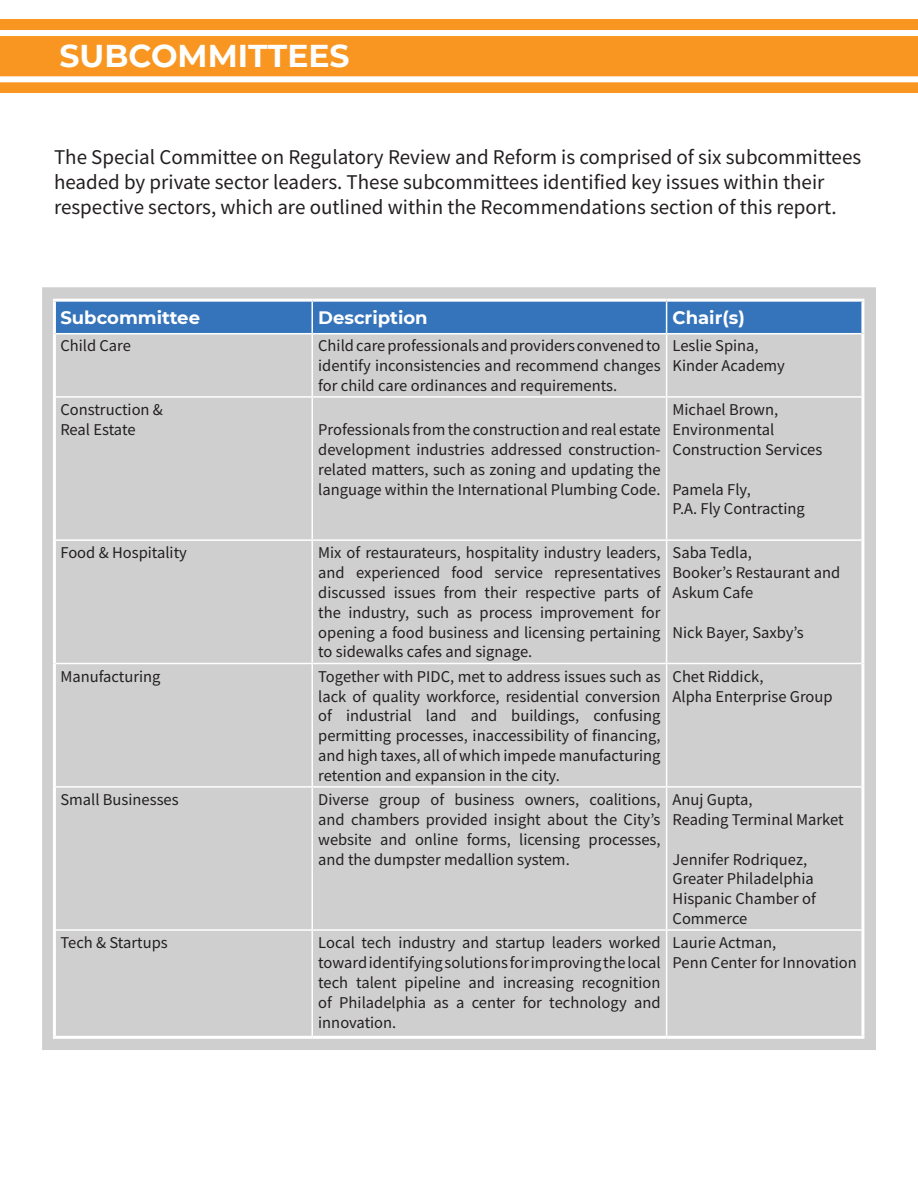
<style>
.page{position:relative;width:918px;height:1188px;background:#fff}
.page>*{position:absolute;margin:0;border:0;box-sizing:border-box;transform-origin:0 0}
.t1{font:700 31.5px "Montserrat";color:#fff}
.t2{font:21px/25.2px "Source Sans Pro";color:#231f20}
.t3{font:700 18px "Montserrat";color:#fff}
.t4{font:16.5px/19.8px "Source Sans Pro";color:#231f20}
</style>
<div class="page">
<div style="left:43px;top:288px;width:832px;height:761px;background:#cfcfd0"></div>
<div style="left:56px;top:302px;width:805px;height:31px;background:#3574ba"></div>
<hr style="left:667px;top:333px;width:194px;height:1px;background:#fff">
<hr style="left:56px;top:333px;width:256px;height:1px;background:#fff">
<hr style="left:312px;top:333px;width:355px;height:1px;background:#fff">
<hr style="left:56px;top:786px;width:256px;height:2px;background:#fff">
<hr style="left:312px;top:786px;width:355px;height:2px;background:#fff">
<hr style="left:667px;top:786px;width:194px;height:2px;background:#fff">
<hr style="left:56px;top:929px;width:256px;height:2px;background:#fff">
<hr style="left:312px;top:929px;width:355px;height:2px;background:#fff">
<hr style="left:667px;top:929px;width:194px;height:2px;background:#fff">
<hr style="left:56px;top:539px;width:256px;height:2px;background:#fff">
<hr style="left:312px;top:539px;width:355px;height:2px;background:#fff">
<hr style="left:667px;top:539px;width:194px;height:2px;background:#fff">
<hr style="left:56px;top:663px;width:256px;height:1px;background:#fff">
<hr style="left:312px;top:663px;width:355px;height:1px;background:#fff">
<hr style="left:667px;top:663px;width:194px;height:1px;background:#fff">
<hr style="left:56px;top:396px;width:256px;height:2px;background:#fff">
<hr style="left:312px;top:396px;width:355px;height:2px;background:#fff">
<hr style="left:667px;top:396px;width:194px;height:2px;background:#fff">
<hr style="left:311px;top:302px;width:2px;height:31px;background:#fff">
<hr style="left:666px;top:302px;width:1px;height:31px;background:#fff">
<hr style="left:311px;top:334px;width:2px;height:62px;background:#fff">
<hr style="left:666px;top:334px;width:1px;height:62px;background:#fff">
<hr style="left:311px;top:398px;width:2px;height:141px;background:#fff">
<hr style="left:666px;top:398px;width:1px;height:141px;background:#fff">
<hr style="left:311px;top:541px;width:2px;height:122px;background:#fff">
<hr style="left:666px;top:541px;width:1px;height:122px;background:#fff">
<hr style="left:311px;top:664px;width:2px;height:122px;background:#fff">
<hr style="left:666px;top:664px;width:1px;height:122px;background:#fff">
<hr style="left:311px;top:788px;width:2px;height:141px;background:#fff">
<hr style="left:666px;top:788px;width:1px;height:141px;background:#fff">
<hr style="left:311px;top:931px;width:2px;height:105px;background:#fff">
<hr style="left:666px;top:931px;width:1px;height:105px;background:#fff">
<hr style="left:53px;top:299px;width:259px;height:3px;background:#fff">
<hr style="left:53px;top:302px;width:3px;height:32px;background:#fff">
<hr style="left:312px;top:299px;width:355px;height:3px;background:#fff">
<hr style="left:667px;top:299px;width:197px;height:3px;background:#fff">
<hr style="left:861px;top:302px;width:3px;height:32px;background:#fff">
<hr style="left:53px;top:334px;width:3px;height:63px;background:#fff">
<hr style="left:861px;top:334px;width:3px;height:63px;background:#fff">
<hr style="left:53px;top:397px;width:3px;height:143px;background:#fff">
<hr style="left:861px;top:397px;width:3px;height:143px;background:#fff">
<hr style="left:53px;top:540px;width:3px;height:123px;background:#fff">
<hr style="left:861px;top:540px;width:3px;height:123px;background:#fff">
<hr style="left:53px;top:663px;width:3px;height:124px;background:#fff">
<hr style="left:861px;top:663px;width:3px;height:124px;background:#fff">
<hr style="left:53px;top:787px;width:3px;height:143px;background:#fff">
<hr style="left:861px;top:787px;width:3px;height:143px;background:#fff">
<hr style="left:53px;top:930px;width:3px;height:106px;background:#fff">
<hr style="left:861px;top:930px;width:3px;height:106px;background:#fff">
<hr style="left:53px;top:1036px;width:259px;height:3px;background:#fff">
<hr style="left:312px;top:1036px;width:355px;height:3px;background:#fff">
<hr style="left:667px;top:1036px;width:197px;height:3px;background:#fff">
<div style="left:0;top:19px;width:918px;height:74px;background:#f89621"></div>
<div style="left:0;top:76px;width:918px;height:6px;background:#fff"></div>
<div style="left:0;top:30px;width:918px;height:6px;background:#fff"></div>
<h1 class="t1" style="left:59px;top:42px;width:292px">SUBCOMMITTEES</h1>
<p class="t2" style="left:54px;top:146px;width:809px">The Special Committee on Regulatory Review and Reform is comprised of six subcommittees headed by private sector leaders. These subcommittees identified key issues within their respective sectors, which are outlined within the Recommendations section of this report.</p>
<p class="t3" style="left:60px;top:309px;width:141px">Subcommittee</p>
<p class="t3" style="left:318px;top:309px;width:111px">Description</p>
<p class="t3" style="left:673px;top:309px;width:74px">Chair(s)</p>
<p class="t4" style="left:60px;top:337px;width:72px">Child Care</p>
<p class="t4" style="left:318px;top:337px;width:344px;text-align:justify">Child care professionals and providers convened to identify inconsistencies and recommend changes for child care ordinances and requirements.</p>
<p class="t4" style="left:673px;top:337px;width:114px">Leslie Spina,<br>Kinder Academy</p>
<p class="t4" style="left:60px;top:401px;width:104px">Construction &amp;<br>Real Estate</p>
<p class="t4" style="left:673px;top:401px;width:151px">Michael Brown,<br>Environmental<br>Construction Services</p>
<p class="t4" style="left:673px;top:480px;width:134px">Pamela Fly,<br>P.A. Fly Contracting</p>
<p class="t4" style="left:318px;top:421px;width:344px;text-align:justify">Professionals from the construction and real estate development industries addressed construction&shy;related matters, such as zoning and updating the language within the International Plumbing Code.</p>
<p class="t4" style="left:60px;top:544px;width:128px">Food &amp; Hospitality</p>
<p class="t4" style="left:318px;top:544px;width:344px;text-align:justify">Mix of restaurateurs, hospitality industry leaders, and experienced food service representatives discussed issues from their respective parts of the industry, such as process improvement for opening a food business and licensing pertaining to sidewalks cafes and signage.</p>
<p class="t4" style="left:673px;top:544px;width:169px">Saba Tedla,<br>Booker’s Restaurant and<br>Askum Cafe</p>
<p class="t4" style="left:673px;top:624px;width:133px">Nick Bayer, Saxby’s</p>
<p class="t4" style="left:60px;top:668px;width:102px">Manufacturing</p>
<p class="t4" style="left:318px;top:668px;width:344px;text-align:justify">Together with PIDC, met to address issues such as lack of quality workforce, residential conversion of industrial land and buildings, confusing permitting processes, inaccessibility of financing, and high taxes, all of which impede manufacturing retention and expansion in the city.</p>
<p class="t4" style="left:673px;top:668px;width:162px">Chet Riddick,<br>Alpha Enterprise Group</p>
<p class="t4" style="left:60px;top:791px;width:120px">Small Businesses</p>
<p class="t4" style="left:318px;top:791px;width:344px;text-align:justify">Diverse group of business owners, coalitions, and chambers provided insight about the City’s website and online forms, licensing processes, and the dumpster medallion system.</p>
<p class="t4" style="left:673px;top:791px;width:173px">Anuj Gupta,<br>Reading Terminal Market</p>
<p class="t4" style="left:673px;top:851px;width:145px">Jennifer Rodriquez,<br>Greater Philadelphia<br>Hispanic Chamber of<br>Commerce</p>
<p class="t4" style="left:60px;top:934px;width:109px">Tech &amp; Startups</p>
<p class="t4" style="left:318px;top:934px;width:344px;text-align:justify">Local tech industry and startup leaders worked toward identifying solutions for improving the local tech talent pipeline and increasing recognition of Philadelphia as a center for technology and innovation.</p>
<p class="t4" style="left:673px;top:934px;width:186px">Laurie Actman,<br>Penn Center for Innovation</p>
</div>
